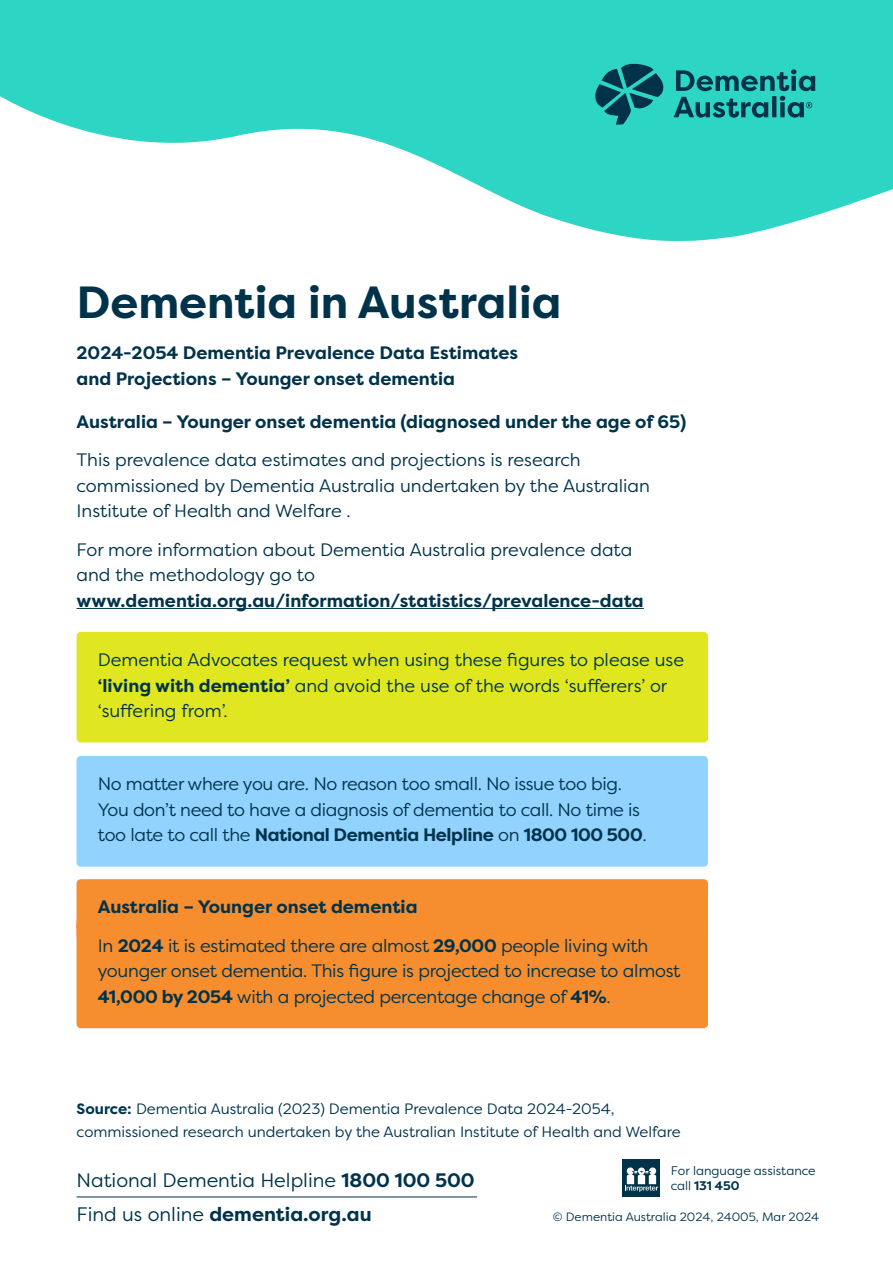
<style>
.page{position:relative;width:893px;height:1263px;background:#fff}
.page>*{position:absolute;margin:0;border:0;box-sizing:border-box;transform-origin:0 0}
.t1{font:700 45px "Filson Pro";color:#00334a}
.t2{font:19.5px/34.8px "Filson Pro";color:#00334a}
.Body{font:18px/25.5px "Filson Pro";letter-spacing:-.01em;color:#00334a}
.Body-2{font:700 18px/25.5px "Filson Pro";color:#00334a}
.t3{font:15px/22.5px "Filson Pro";color:#00334a}
.t4{font:12.45px/14.4px "Filson Pro";color:#00334a}
.t5{font:12px "Filson Pro";color:#00334a}
.s1{font-weight:700}
</style>
<div class="page">
<hr style="left:77px;top:1196px;width:400px;height:1px;background:#00334a">
<svg style="left:0;top:0;width:893px;height:242px;fill:#2cd5c4"></svg>
<div style="left:623px;top:1159px;width:37px;height:38px;background:#00334a"></div>
<svg style="left:625px;top:1167px;width:33px;height:25px"></svg>
<svg style="left:594px;top:63px;width:221px;height:62px;background:#1d9f9b"></svg>
<hr style="left:77px;top:608px;width:567px;height:1px;background:#00334a">
<div style="left:77px;top:632px;width:631px;height:110px;background:#e0e721;border-radius:4px"></div>
<div style="left:77px;top:756px;width:631px;height:111px;background:#91d2ff;border-radius:4px"></div>
<div style="left:77px;top:879px;width:631px;height:61px;background:#f68d2e;border-radius:4px"></div>
<div style="left:77px;top:917px;width:631px;height:111px;background:#f68d2e;border-radius:4px"></div>
<h1 class="t1" style="left:77px;top:273px;width:486px">Dementia in Australia</h1>
<h2 class="Body-2" style="left:77px;top:340px;width:443px">2024-2054 Dementia Prevalence Data Estimates and Projections – Younger onset dementia</h2>
<p class="Body-2" style="left:77px;top:409px;width:611px">Australia – Younger onset dementia (diagnosed under the age of 65)</p>
<p class="Body" style="left:77px;top:447px;width:575px">This prevalence data estimates and projections is research commissioned by Dementia Australia undertaken by the Australian<br>Institute of Health and Welfare .</p>
<p class="Body" style="left:77px;top:536px;width:569px">For more information about Dementia Australia prevalence data and the methodology go to <span class="s1">www.dementia.org.au/information/statistics/prevalence-data</span></p>
<p class="Body" style="left:98px;top:647px;width:588px">Dementia Advocates request when using these figures to please use <span class="s1">‘living with dementia’</span> and avoid the use of the words ‘sufferers’ or ‘suffering from’.</p>
<p class="Body" style="left:98px;top:771px;width:550px">No matter where you are. No reason too small. No issue too big.<br>You don’t need to have a diagnosis of dementia to call. No time is too late to call the <span class="s1">National Dementia Helpline</span> on <span class="s1">1800 100 500</span>.</p>
<h3 class="Body-2" style="left:98px;top:895px;width:321px">Australia – Younger onset dementia</h3>
<p class="Body" style="left:98px;top:932px;width:584px">In <span class="s1">2024</span> it is estimated there are almost <span class="s1">29,000</span> people living with younger onset dementia. This figure is projected to increase to almost<br><span class="s1">41,000 by 2054</span> with a projected percentage change of <span class="s1">41%</span>.</p>
<p class="t3" style="left:77px;top:1097px;width:606px"><span class="s1">Source:</span> Dementia Australia (2023) Dementia Prevalence Data 2024-2054, commissioned research undertaken by the Australian Institute of Health and Welfare</p>
<p class="t2" style="left:77px;top:1162px;width:400px">National Dementia Helpline <span class="s1">1800 100 500<br></span>Find us online <span class="s1">dementia.org.au</span></p>
<p class="t4" style="left:671px;top:1163px;width:146px">For language assistance call <span class="s1">131 450</span></p>
<p class="t5" style="left:553px;top:1209px;width:268px">© Dementia Australia 2024, 24005, Mar 2024</p>
</div>
